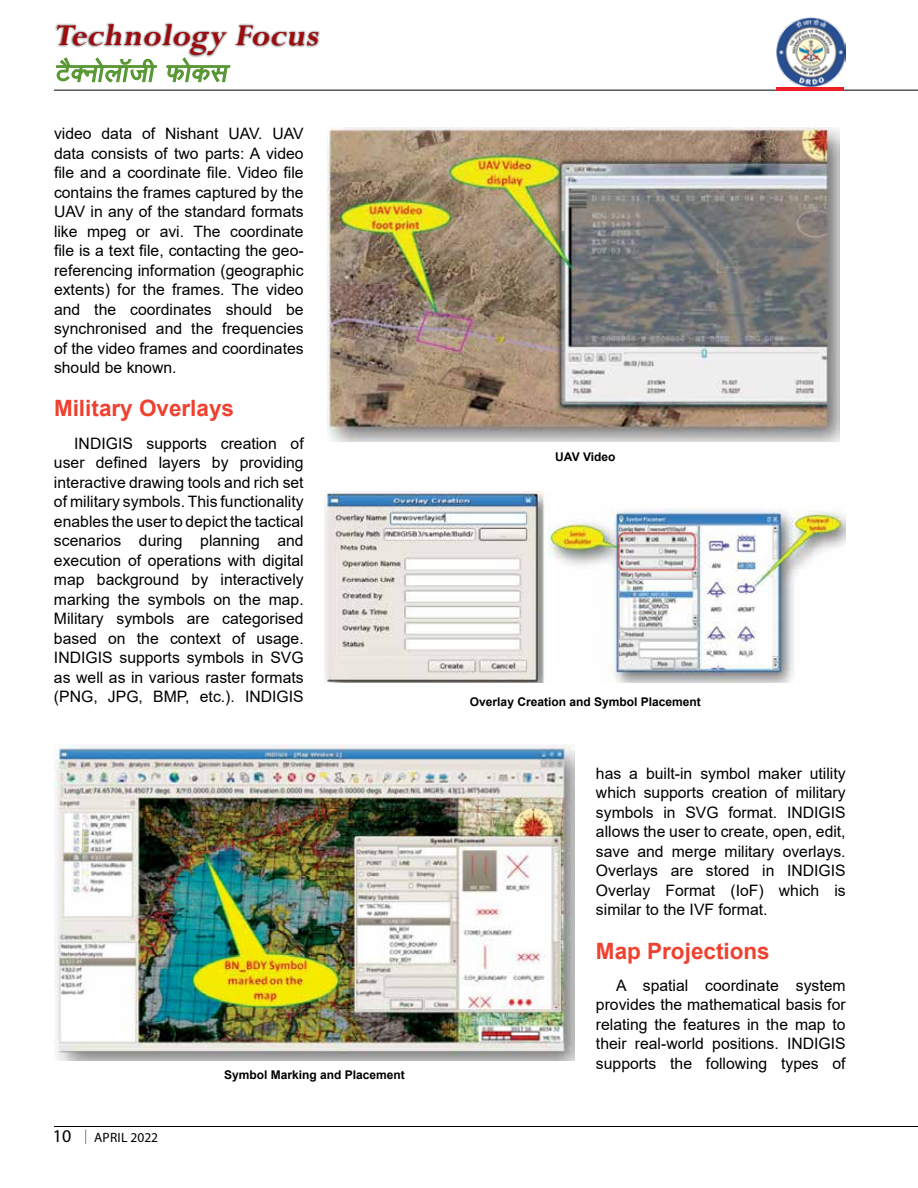
<style>
.page{position:relative;width:918px;height:1188px;background:#fff}
.page>*{position:absolute;margin:0;border:0;box-sizing:border-box;transform-origin:0 0}
.t1{font:italic 700 33.6px "Perpetua";color:#9e0b0f}
.t2{font:700 22.5px "Arial";color:#ef4130}
.t3{font:18px "Myriad Pro";color:#000}
.t4{font:15.75px/19.5px "Arial";color:#000;text-align:justify}
.t5{font:13.5px "Myriad Pro";letter-spacing:.02em;color:#000}
.t6{font:700 12px "Arial";color:#000}
</style>
<div class="page">
<div style="left:55px;top:22px;width:266px;height:36px;background:#000;opacity:.75"></div>
<svg style="left:55px;top:56px;width:103px;height:34px"></svg>
<svg style="left:165px;top:56px;width:66px;height:34px"></svg>
<hr style="left:54px;top:90px;width:864px;height:1px;background:#000">
<img style="left:777px;top:18px;width:69px;height:68px">
<hr style="left:776px;top:87px;width:68px;height:3px;background:#ed1d24">
<hr style="left:54px;top:1126px;width:864px;height:1px;background:#000">
<svg style="left:85px;top:1129px;width:1px;height:15px"></svg>
<img style="left:327px;top:128px;width:512px;height:313px">
<img style="left:325px;top:492px;width:521px;height:190px">
<img style="left:54px;top:744px;width:521px;height:316px">
<h1 class="t1" style="left:54px;top:14px;width:273px">Technology Focus</h1>
<p class="t4" style="left:54px;top:124px;width:251px">video data of Nishant UAV. UAV data consists of two parts: A video file and a coordinate file. Video file contains the frames captured by the UAV in any of the standard formats like mpeg or avi. The coordinate file is a text file, contacting the geo&shy;referencing information (geographic extents) for the frames. The video and the coordinates should be synchronised and the frequencies of the video frames and coordinates should be known.</p>
<h2 class="t2" style="left:54px;top:393px;width:182px">Military Overlays</h2>
<p class="t4" style="left:54px;top:433px;width:251px;text-indent:20px">INDIGIS supports creation of user defined layers by providing interactive drawing tools and rich set of military symbols. This functionality enables the user to depict the tactical scenarios during planning and execution of operations with digital map background by interactively marking the symbols on the map.<br>Military symbols are categorised based on the context of usage.<br>INDIGIS supports symbols in SVG as well as in various raster formats (PNG, JPG, BMP, etc.). INDIGIS</p>
<p class="t3" style="left:53px;top:1125px;width:20px">10</p>
<p class="t5" style="left:94px;top:1129px;width:66px">APRIL 2022</p>
<p class="t6" style="left:224px;top:1067px;width:182px">Symbol Marking and Placement</p>
<p class="t6" style="left:555px;top:448px;width:62px">UAV Video</p>
<p class="t6" style="left:470px;top:693px;width:232px">Overlay Creation and Symbol Placement</p>
<p class="t4" style="left:596px;top:763px;width:251px">has a built-in symbol maker utility which supports creation of military symbols in SVG format. INDIGIS allows the user to create, open, edit, save and merge military overlays.<br>Overlays are stored in INDIGIS Overlay Format (IoF) which is similar to the IVF format.</p>
<h2 class="t2" style="left:596px;top:935px;width:175px">Map Projections</h2>
<p class="t4" style="left:596px;top:975px;width:251px;text-indent:20px">A spatial coordinate system provides the mathematical basis for relating the features in the map to their real-world positions. INDIGIS supports the following types of</p>
</div>
